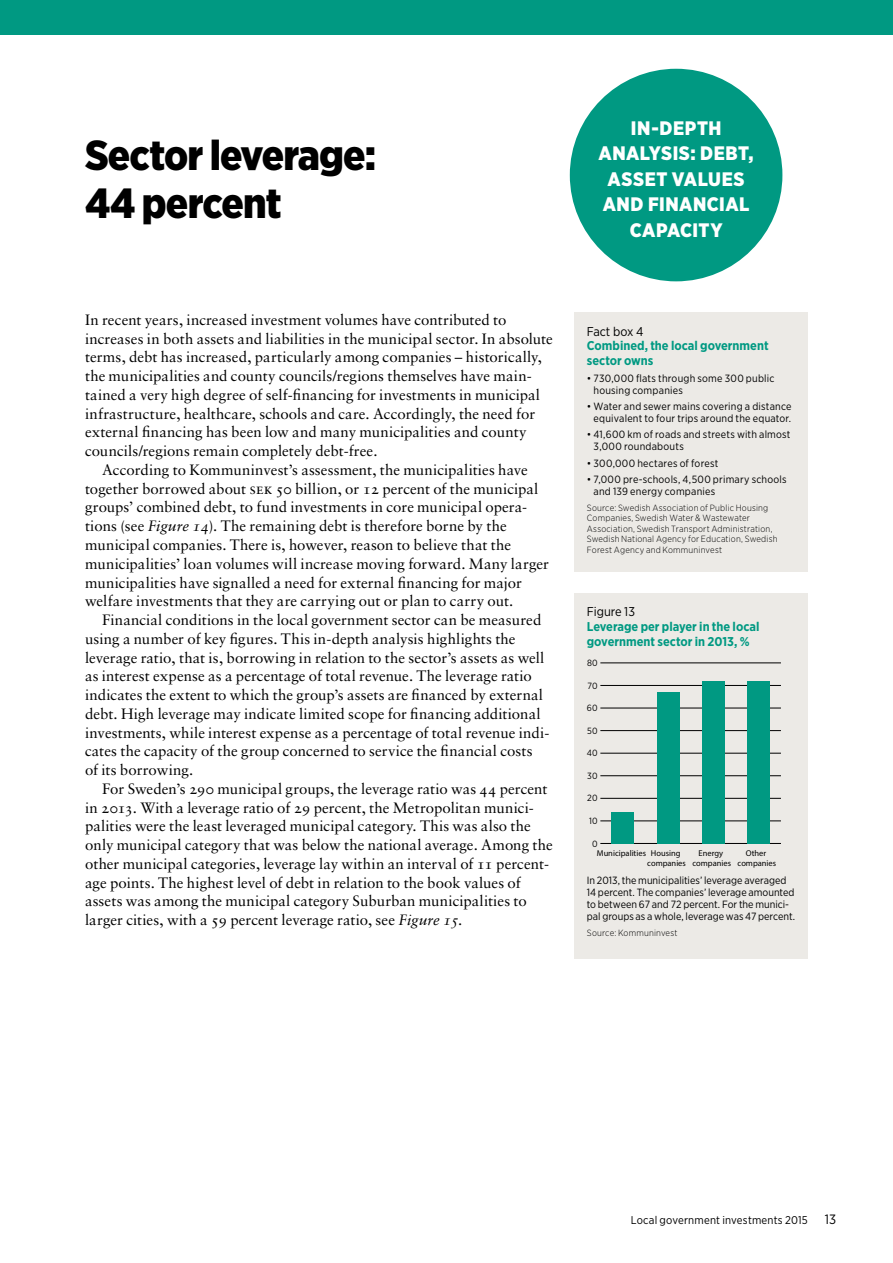
<style>
.page{position:relative;width:893px;height:1263px;background:#fff}
.page>*{position:absolute;margin:0;border:0;box-sizing:border-box;transform-origin:0 0}
.t1{font:900 42px/48px "Gotham Narrow";letter-spacing:-.02em;color:#000}
.t2{font:900 19.5px/25.5px "Gotham Narrow";letter-spacing:.025em;color:#fff;text-align:center}
.t3{font:15px "Sabon LT Std";letter-spacing:.005em;color:#000}
.t4{font:13.5px "Gotham Narrow";color:#000}
.t5{font:700 12.75px/15px "Gotham Narrow";color:#009982}
.t6{font:12.75px "Gotham Narrow";color:#000}
.t7{font:11.25px "Gotham Narrow";letter-spacing:.015em;color:#000}
.t8{font:10.5px/12px "Gotham Narrow";letter-spacing:.01em;color:#000}
.t9{font:300 9px/10.5px "Gotham Narrow";letter-spacing:.02em;color:#000}
.t10{font:9px "Gotham Narrow";color:#000}
.t11{font:8.4px/10.2px "Myriad Pro";color:#000;text-align:center}
.s1{font-style:italic}
</style>
<div class="page">
<div style="left:0;top:0;width:893px;height:34px;background:#009982"></div>
<div style="left:574px;top:313px;width:234px;height:259px;background:#eceae6"></div>
<div style="left:574px;top:593px;width:234px;height:366px;background:#eceae6"></div>
<hr style="left:600px;top:843px;width:181px;height:1px;background:#000">
<hr style="left:600px;top:821px;width:181px;height:1px;background:#000">
<hr style="left:600px;top:798px;width:181px;height:1px;background:#000">
<hr style="left:600px;top:775px;width:181px;height:1px;background:#000">
<hr style="left:600px;top:753px;width:181px;height:1px;background:#000">
<hr style="left:600px;top:730px;width:181px;height:1px;background:#000">
<hr style="left:600px;top:708px;width:181px;height:1px;background:#000">
<hr style="left:600px;top:685px;width:181px;height:1px;background:#000">
<hr style="left:600px;top:663px;width:181px;height:1px;background:#000">
<div style="left:612px;top:812px;width:22px;height:31px;background:#009982"></div>
<div style="left:657px;top:692px;width:22px;height:151px;background:#009982"></div>
<div style="left:702px;top:681px;width:22px;height:162px;background:#009982"></div>
<div style="left:747px;top:681px;width:22px;height:162px;background:#009982"></div>
<div style="left:570px;top:69px;width:212px;height:212px;background:#009982;border-radius:50%"></div>
<h1 class="t1" style="left:85px;top:130px;width:293px">Sector leverage:<br>44 percent</h1>
<p class="t3" style="left:85px;top:311px;width:423px">In recent years, increased investment volumes have contributed to</p>
<p class="t3" style="left:85px;top:330px;width:469px">increases in both assets and liabilities in the municipal sector. In absolute</p>
<p class="t3" style="left:85px;top:348px;width:458px">terms, debt has increased, particularly among companies – historically,</p>
<p class="t3" style="left:85px;top:367px;width:448px">the municipalities and county councils/regions themselves have main-</p>
<p class="t3" style="left:85px;top:386px;width:457px">tained a very high degree of self-financing for investments in municipal</p>
<p class="t3" style="left:85px;top:405px;width:452px">infrastructure, healthcare, schools and care. Accordingly, the need for</p>
<p class="t3" style="left:85px;top:423px;width:443px">external financing has been low and many municipalities and county</p>
<p class="t3" style="left:85px;top:442px;width:294px">councils/regions remain completely debt-free.</p>
<p class="t3" style="left:102px;top:461px;width:427px">According to Kommuninvest’s assessment, the municipalities have</p>
<p class="t3" style="left:85px;top:480px;width:455px">together borrowed about SEK 50 billion, or 12 percent of the municipal</p>
<p class="t3" style="left:85px;top:498px;width:444px">groups’ combined debt, to fund investments in core municipal opera-</p>
<p class="t3" style="left:85px;top:517px;width:423px">tions (see <span class="s1">Figure 14</span>). The remaining debt is therefore borne by the</p>
<p class="t3" style="left:85px;top:536px;width:427px">municipal companies. There is, however, reason to believe that the</p>
<p class="t3" style="left:85px;top:555px;width:465px">municipalities’ loan volumes will increase moving forward. Many larger</p>
<p class="t3" style="left:85px;top:573px;width:438px">municipalities have signalled a need for external financing for major</p>
<p class="t3" style="left:85px;top:592px;width:430px">welfare investments that they are carrying out or plan to carry out.</p>
<p class="t3" style="left:102px;top:611px;width:441px">Financial conditions in the local government sector can be measured</p>
<p class="t3" style="left:85px;top:630px;width:432px">using a number of key figures. This in-depth analysis highlights the</p>
<p class="t3" style="left:85px;top:648px;width:461px">leverage ratio, that is, borrowing in relation to the sector’s assets as well</p>
<p class="t3" style="left:85px;top:667px;width:448px">as interest expense as a percentage of total revenue. The leverage ratio</p>
<p class="t3" style="left:85px;top:686px;width:460px">indicates the extent to which the group’s assets are financed by external</p>
<p class="t3" style="left:85px;top:705px;width:457px">debt. High leverage may indicate limited scope for financing additional</p>
<p class="t3" style="left:85px;top:723px;width:466px">investments, while interest expense as a percentage of total revenue indi-</p>
<p class="t3" style="left:85px;top:742px;width:449px">cates the capacity of the group concerned to service the financial costs</p>
<p class="t3" style="left:85px;top:761px;width:110px">of its borrowing.</p>
<p class="t3" style="left:102px;top:780px;width:447px">For Sweden’s 290 municipal groups, the leverage ratio was 44 percent</p>
<p class="t3" style="left:85px;top:798px;width:450px">in 2013. With a leverage ratio of 29 percent, the Metropolitan munici-</p>
<p class="t3" style="left:85px;top:817px;width:447px">palities were the least leveraged municipal category. This was also the</p>
<p class="t3" style="left:85px;top:836px;width:469px">only municipal category that was below the national average. Among the</p>
<p class="t3" style="left:85px;top:855px;width:465px">other municipal categories, leverage lay within an interval of 11 percent-</p>
<p class="t3" style="left:85px;top:873px;width:437px">age points. The highest level of debt in relation to the book values of</p>
<p class="t3" style="left:85px;top:892px;width:443px">assets was among the municipal category Suburban municipalities to</p>
<p class="t3" style="left:85px;top:911px;width:379px">larger cities, with a 59 percent leverage ratio, see <span class="s1">Figure 15</span>.</p>
<h2 class="t2" style="left:599px;top:115px;width:156px">IN-DEPTH<br>ANALYSIS: DEBT,<br>ASSET VALUES<br>AND FINANCIAL<br>CAPACITY</h2>
<p class="t6" style="left:587px;top:323px;width:58px">Fact box 4</p>
<p class="t5" style="left:587px;top:338px;width:183px">Combined, the local government sector owns</p>
<p class="t8" style="left:593px;top:372px;width:182px;text-indent:-7px">• 730,000 flats through some 300 public housing companies</p>
<p class="t8" style="left:587px;top:400px;width:206px;text-align:right">• Water and sewer mains covering a distance equivalent to four trips around the equator.</p>
<p class="t8" style="left:593px;top:428px;width:199px;text-indent:-7px">• 41,600 km of roads and streets with almost<br>3,000 roundabouts</p>
<p class="t8" style="left:587px;top:457px;width:133px">• 300,000 hectares of forest</p>
<p class="t8" style="left:593px;top:473px;width:195px;text-indent:-7px">• 7,000 pre-schools, 4,500 primary schools and 139 energy companies</p>
<p class="t9" style="left:587px;top:502px;width:192px">Source: Swedish Association of Public Housing Companies, Swedish Water &amp; Wastewater Association, Swedish Transport Administration, Swedish National Agency for Education, Swedish Forest Agency and Kommuninvest</p>
<p class="t6" style="left:587px;top:604px;width:50px">Figure 13</p>
<p class="t5" style="left:587px;top:618px;width:174px">Leverage per player in the local government sector in 2013, %</p>
<p class="t10" style="left:587px;top:657px;width:12px">80</p>
<p class="t10" style="left:588px;top:680px;width:12px">70</p>
<p class="t10" style="left:587px;top:702px;width:12px">60</p>
<p class="t10" style="left:587px;top:725px;width:12px">50</p>
<p class="t10" style="left:587px;top:748px;width:12px">40</p>
<p class="t10" style="left:587px;top:770px;width:12px">30</p>
<p class="t10" style="left:587px;top:793px;width:12px">20</p>
<p class="t10" style="left:589px;top:815px;width:10px">10</p>
<p class="t10" style="left:592px;top:838px;width:7px">0</p>
<p class="t11" style="left:597px;top:847px;width:51px">Municipalities</p>
<p class="t8" style="left:587px;top:874px;width:210px">In 2013, the municipalities’ leverage averaged 14 percent. The companies’ leverage amounted to between 67 and 72 percent. For the munici&shy;pal groups as a whole, leverage was 47 percent.</p>
<p class="t9" style="left:587px;top:927px;width:92px">Source: Kommuninvest</p>
<p class="t11" style="left:738px;top:847px;width:40px">Other companies</p>
<p class="t11" style="left:647px;top:847px;width:40px">Housing companies</p>
<p class="t11" style="left:692px;top:847px;width:40px">Energy companies</p>
<p class="t7" style="left:631px;top:1213px;width:179px">Local government investments 2015</p>
<p class="t4" style="left:825px;top:1211px;width:13px">13</p>
</div>
